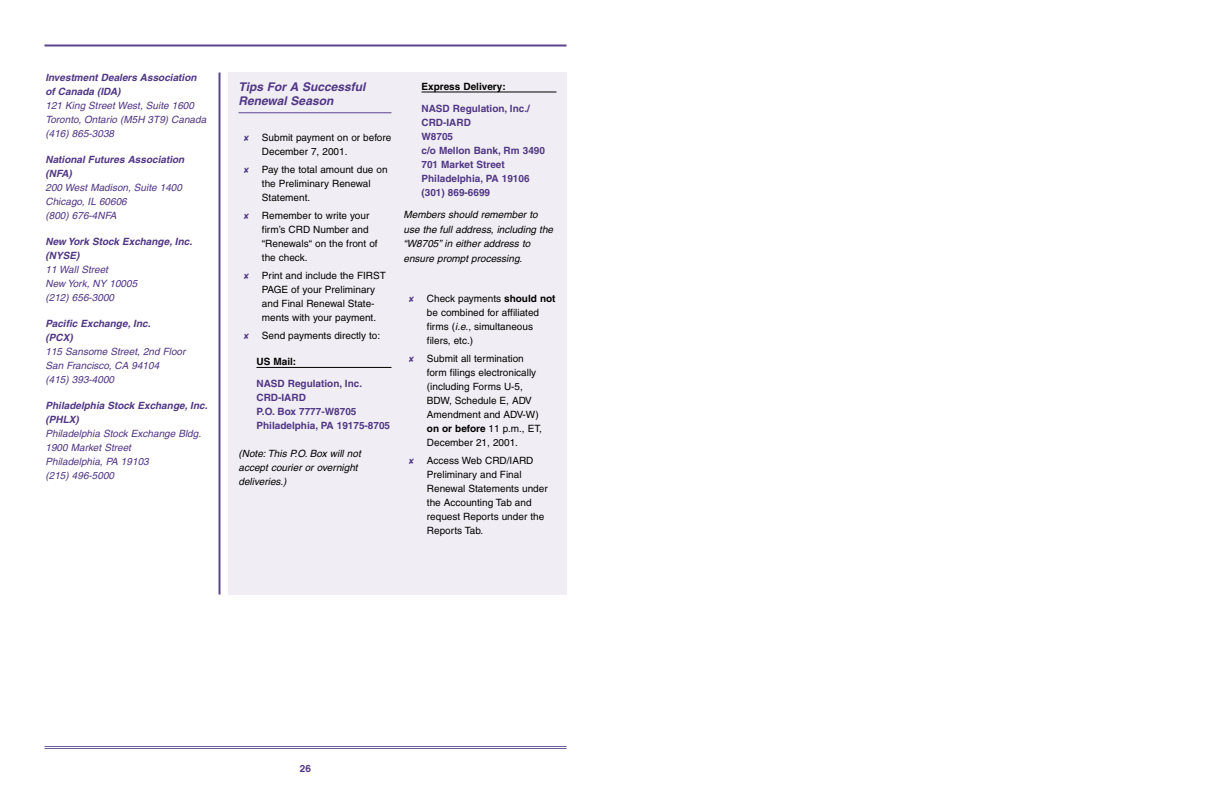
<style>
.page{position:relative;width:1224px;height:792px;background:#fff}
.page>*{position:absolute;margin:0;border:0;box-sizing:border-box;transform-origin:0 0}
.t1{font:italic 700 12px/14px "Helvetica";color:#513685}
.t2{font:10px/14px "Helvetica";color:#000}
.t3{font:italic 10px/14px "Helvetica";color:#513685}
.t4{font:700 10px/14px "Helvetica";color:#513685}
.t5{font:italic 700 10px/14px "Helvetica";color:#513685}
.t6{font:italic 10px/14.5px "Helvetica";color:#000}
.t7{font:700 10px "Helvetica";color:#000}
.s1{font-style:normal}
.s2{font-weight:700}
.s3{font-style:italic}
</style>
<div class="page">
<hr style="left:44px;top:746px;width:523px;height:1px;background:#5b458e">
<hr style="left:44px;top:748px;width:523px;height:1px;background:#5b458e">
<hr style="left:44px;top:44px;width:522px;height:2px;background:#5b458e">
<div style="left:229px;top:72px;width:338px;height:522px;background:#f0eef4"></div>
<svg style="left:238px;top:112px;width:154px;height:2px"></svg>
<svg style="left:256px;top:366px;width:136px;height:2px"></svg>
<svg style="left:421px;top:91px;width:136px;height:2px"></svg>
<hr style="left:219px;top:72px;width:2px;height:522px;background:#5b458e">
<p class="t5" style="left:45px;top:71px;width:153px">Investment Dealers Association of Canada (IDA)</p>
<p class="t3" style="left:45px;top:99px;width:162px">121 King Street West, Suite 1600<br>Toronto, Ontario (M5H 3T9) Canada (416) 865-3038</p>
<p class="t5" style="left:45px;top:153px;width:140px">National Futures Association (NFA)</p>
<p class="t3" style="left:45px;top:181px;width:138px">200 West Madison, Suite 1400<br>Chicago, IL 60606<br>(800) 676-4NFA</p>
<p class="t5" style="left:45px;top:235px;width:148px">New York Stock Exchange, Inc. (NYSE)</p>
<p class="t3" style="left:45px;top:263px;width:93px">11 Wall Street<br>New York, NY 10005 (212) 656-3000</p>
<p class="t5" style="left:45px;top:317px;width:106px">Pacific Exchange, Inc. (PCX)</p>
<p class="t3" style="left:45px;top:345px;width:142px">115 Sansome Street, 2nd Floor<br>San Francisco, CA 94104<br>(415) 393-4000</p>
<p class="t5" style="left:45px;top:399px;width:164px">Philadelphia Stock Exchange, Inc. (PHLX)</p>
<p class="t3" style="left:45px;top:427px;width:157px">Philadelphia Stock Exchange Bldg.<br>1900 Market Street<br>Philadelphia, PA 19103<br>(215) 496-5000</p>
<p class="t1" style="left:238px;top:81px;width:129px">Tips For A Successful<br>Renewal Season</p>
<p class="t2" style="left:262px;top:132px;width:131px">Submit payment on or before<br>December 7, 2001.</p>
<p class="t2" style="left:262px;top:164px;width:127px">Pay the total amount due on the Preliminary Renewal<br>Statement.</p>
<p class="t2" style="left:262px;top:210px;width:117px">Remember to write your firm’s CRD Number and “Renewals“ on the front of the check.</p>
<p class="t2" style="left:262px;top:270px;width:126px">Print and include the FIRST<br>PAGE of your Preliminary and Final Renewal State - ments with your payment.</p>
<p class="t2" style="left:262px;top:330px;width:120px">Send payments directly to:</p>
<p class="t7" style="left:256px;top:358px;width:41px">US Mail:</p>
<p class="t4" style="left:256px;top:378px;width:135px">NASD Regulation, Inc.<br>CRD-IARD<br>P.O. Box 7777-W8705<br>Philadelphia, PA 19175-8705</p>
<p class="t6" style="left:238px;top:448px;width:124px;line-height:14px">(Note: This P.O. Box will not accept courier or overnight deliveries.)</p>
<p class="t7" style="left:422px;top:82px;width:86px">Express Delivery:</p>
<p class="t4" style="left:422px;top:102px;width:125px">NASD Regulation, Inc./<br>CRD-IARD<br>W8705<br>c/o Mellon Bank, Rm 3490<br>701 Market Street<br>Philadelphia, PA 19106 (301) 869-6699</p>
<p class="t6" style="left:404px;top:208px;width:151px">Members should remember to use the full address, including the “W8705” in either address to ensure prompt processing<span class="s1">.</span></p>
<p class="t2" style="left:427px;top:293px;width:130px">Check payments <span class="s2">should not </span>be combined for affiliated firms (<span class="s3">i.e.</span>, simultaneous filers, etc.)</p>
<p class="t2" style="left:427px;top:353px;width:117px">Submit all termination form filings electronically (including Forms U-5,<br>BDW, Schedule E, ADV<br>Amendment and ADV-W) <span class="s2">on or before</span> 11 p.m., ET,<br>December 21, 2001.</p>
<p class="t2" style="left:427px;top:455px;width:122px">Access Web CRD/IARD<br>Preliminary and Final<br>Renewal Statements under the Accounting Tab and request Reports under the<br>Reports Tab.</p>
<p class="t4" style="left:300px;top:763px;width:13px">26</p>
</div>
